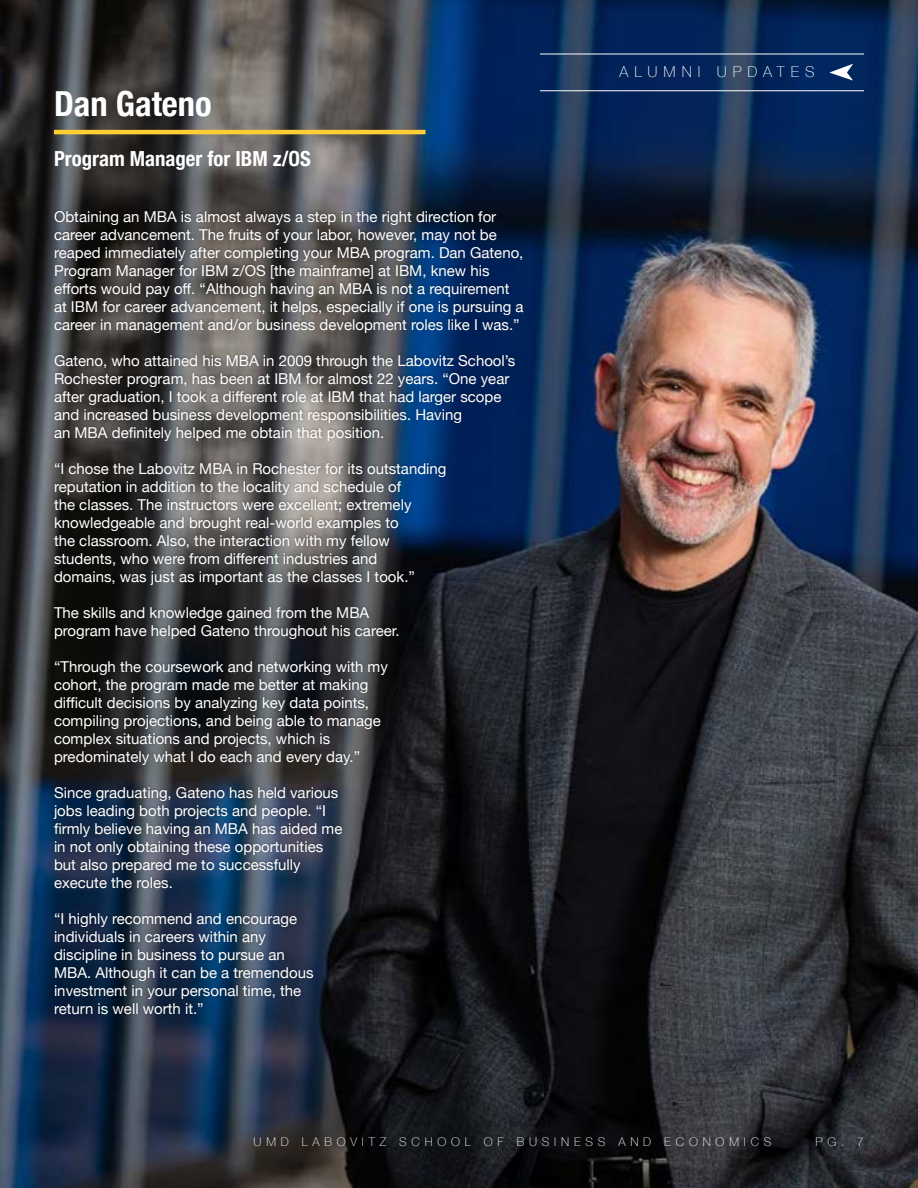
<style>
.page{position:relative;width:918px;height:1188px;background:#fff}
.page>*{position:absolute;margin:0;border:0;box-sizing:border-box;transform-origin:0 0}
.t1{font:700 condensed 34.5px "Helvetica Neue";color:#fff}
.t2{font:700 condensed 20.85px "Helvetica Neue";color:#fff}
.t3{font:15px/18px "Helvetica Neue 2";color:#fff}
.t4{font:15px/18px "Helvetica Neue";color:#fff}
.t5{font:100 15px "Helvetica Neue";letter-spacing:.4em;color:#fff}
.t6{font:100 12px "Helvetica Neue";letter-spacing:.4em;color:#fff}
</style>
<div class="page">
<img style="left:0;top:0;width:918px;height:1188px">
<hr style="left:540px;top:90px;width:324px;height:1px;background:#fff">
<hr style="left:540px;top:54px;width:324px;height:1px;background:#fff">
<svg style="left:829px;top:64px;width:24px;height:17px"></svg>
<hr style="left:54px;top:130px;width:372px;height:4px;background:#ffce35">
<div style="left:52px;top:209px;width:473px;height:806px;background:#000;opacity:.24"></div>
<h1 class="t1" style="left:54px;top:75px;width:159px">Dan Gateno</h1>
<h2 class="t2" style="left:54px;top:141px;width:258px">Program Manager for IBM z/OS</h2>
<p class="t3" style="left:54px;top:208px;width:444px">Obtaining an MBA is almost always a step in the right direction for career advancement. The fruits of your labor, however, may not be</p>
<p class="t4" style="left:54px;top:244px;width:471px">reaped immediately after completing your MBA program. Dan Gateno,<br>Program Manager for IBM z/OS [the mainframe] at IBM, knew his efforts would pay off. “Although having an MBA is not a requirement</p>
<p class="t3" style="left:54px;top:298px;width:471px">at IBM for career advancement, it helps, especially if one is pursuing a</p>
<p class="t4" style="left:54px;top:316px;width:467px">career in management and/or business development roles like I was.”</p>
<p class="t4" style="left:54px;top:352px;width:463px">Gateno, who attained his MBA in 2009 through the Labovitz School’s</p>
<p class="t3" style="left:54px;top:370px;width:457px">Rochester program, has been at IBM for almost 22 years. “One year</p>
<p class="t4" style="left:54px;top:388px;width:449px">after graduation, I took a different role at IBM that had larger scope</p>
<p class="t3" style="left:54px;top:406px;width:410px">and increased business development responsibilities. Having</p>
<p class="t4" style="left:54px;top:424px;width:332px">an MBA definitely helped me obtain that position.</p>
<p class="t3" style="left:54px;top:460px;width:394px">“I chose the Labovitz MBA in Rochester for its outstanding reputation in addition to the locality and schedule of<br>the classes. The instructors were excellent; extremely</p>
<p class="t4" style="left:54px;top:514px;width:346px">knowledgeable and brought real-world examples to</p>
<p class="t3" style="left:54px;top:532px;width:337px">the classroom. Also, the interaction with my fellow</p>
<p class="t4" style="left:54px;top:550px;width:362px">students, who were from different industries and domains, was just as important as the classes I took.”</p>
<p class="t4" style="left:54px;top:604px;width:347px">The skills and knowledge gained from the MBA program have helped Gateno throughout his career.</p>
<p class="t4" style="left:54px;top:658px;width:335px">“Through the coursework and networking with my cohort, the program made me better at making difficult decisions by analyzing key data points,</p>
<p class="t3" style="left:54px;top:712px;width:328px">compiling projections, and being able to manage complex situations and projects, which is predominately what I do each and every day.”</p>
<p class="t4" style="left:54px;top:784px;width:286px">Since graduating, Gateno has held various</p>
<p class="t3" style="left:54px;top:802px;width:274px">jobs leading both projects and people. “I</p>
<p class="t4" style="left:54px;top:820px;width:290px">firmly believe having an MBA has aided me</p>
<p class="t3" style="left:54px;top:838px;width:271px">in not only obtaining these opportunities but also prepared me to successfully execute the roles.</p>
<p class="t3" style="left:54px;top:910px;width:261px">“I highly recommend and encourage individuals in careers within any discipline in business to pursue an MBA. Although it can be a tremendous investment in your personal time, the return is well worth it.”</p>
<p class="t5" style="left:620px;top:61px;width:197px">ALUMNI UPDATES</p>
<p class="t6" style="left:254px;top:1132px;width:519px">UMD LABOVITZ SCHOOL OF BUSINESS AND ECONOMICS</p>
<p class="t6" style="left:815px;top:1132px;width:50px">PG. 7</p>
</div>
